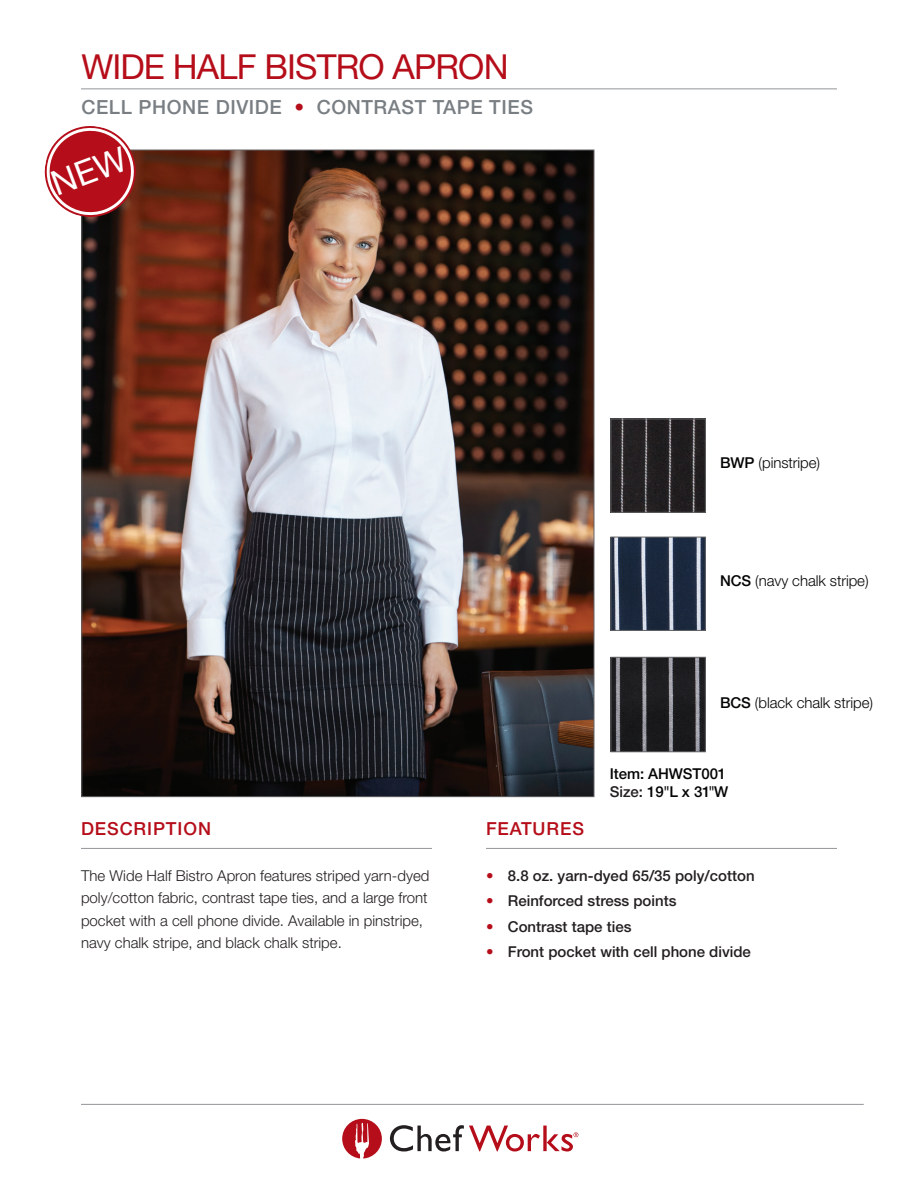
<style>
.page{position:relative;width:918px;height:1188px;background:#fff}
.page>*{position:absolute;margin:0;border:0;box-sizing:border-box;transform-origin:0 0}
.t1{font:34.5px "Helvetica Neue LT Std";letter-spacing:-.025em;color:#b50e1a}
.t2{font:500 19.5px "Helvetica Neue LT Std";letter-spacing:.03em;color:#797e83}
.t3{font:500 18px "Helvetica Neue LT Std";letter-spacing:.05em;color:#b50e1a}
.t4{font:300 15px/22.5px "Helvetica Neue LT Std";color:#231f20}
.t5{font:500 15px "Helvetica Neue LT Std";color:#231f20}
.t6{font:300 15px "Helvetica Neue LT Std";letter-spacing:-.005em;color:#040503}
.t7{font:500 15px "Helvetica Neue LT Std";letter-spacing:-.005em;color:#040503}
.s1{color:#b50e1a}
.s2{font-weight:500}
.s3{color:#231f20}
.s4{font-family:"Helvetica";font-weight:400}
</style>
<div class="page">
<hr style="left:81px;top:1104px;width:783px;height:1px;background:#939598">
<svg style="left:390px;top:1125px;width:188px;height:27px"></svg>
<svg style="left:342px;top:1119px;width:40px;height:40px"></svg>
<hr style="left:486px;top:848px;width:351px;height:1px;background:#939598">
<hr style="left:81px;top:848px;width:351px;height:1px;background:#939598">
<hr style="left:81px;top:88px;width:756px;height:1px;background:#939598">
<img style="left:83px;top:152px;width:509px;height:643px">
<img style="left:612px;top:659px;width:92px;height:91px">
<div style="left:610px;top:657px;width:96px;height:95px;border:1px solid #636366"></div>
<img style="left:612px;top:539px;width:92px;height:90px">
<div style="left:610px;top:537px;width:96px;height:94px;border:1px solid #636366"></div>
<img style="left:612px;top:421px;width:92px;height:90px">
<div style="left:610px;top:419px;width:96px;height:94px;border:1px solid #636366"></div>
<svg style="left:44px;top:126px;width:99px;height:95px"></svg>
<p class="t1" style="left:81px;top:47px;width:429px">WIDE HALF BISTRO APRON</p>
<p class="t2" style="left:81px;top:95px;width:453px">CELL PHONE DIVIDE <span class="s1">•</span> CONTRAST TAPE TIES</p>
<p class="t6" style="left:720px;top:453px;width:102px"><span class="s2">BWP</span> (pinstripe)</p>
<p class="t6" style="left:720px;top:571px;width:150px"><span class="s2">NCS</span> (navy chalk stripe)</p>
<p class="t3" style="left:81px;top:818px;width:132px">DESCRIPTION</p>
<p class="t3" style="left:486px;top:818px;width:100px">FEATURES</p>
<p class="t6" style="left:720px;top:693px;width:155px"><span class="s2">BCS</span> (black chalk stripe)</p>
<p class="t7" style="left:610px;top:765px;width:118px">Item: AHWST001</p>
<p class="t7" style="left:610px;top:783px;width:120px"><span class="s3">Size:</span> 19<span class="s4">"</span>L x 31<span class="s4">"</span>W</p>
<p class="t4" style="left:81px;top:864px;width:350px">The Wide Half Bistro Apron features striped yarn-dyed poly/cotton fabric, contrast tape ties, and a large front pocket with a cell phone divide. Available in pinstripe, navy chalk stripe, and black chalk stripe.</p>
<p class="t5" style="left:486px;top:866px;width:270px"><span class="s1">•</span> 8.8 oz. yarn-dyed 65/35 poly/cotton</p>
<p class="t5" style="left:486px;top:892px;width:192px"><span class="s1">•</span> Reinforced stress points</p>
<p class="t5" style="left:486px;top:917px;width:147px"><span class="s1">•</span> Contrast tape ties</p>
<p class="t5" style="left:486px;top:943px;width:266px"><span class="s1">•</span> Front pocket with cell phone divide</p>
</div>
